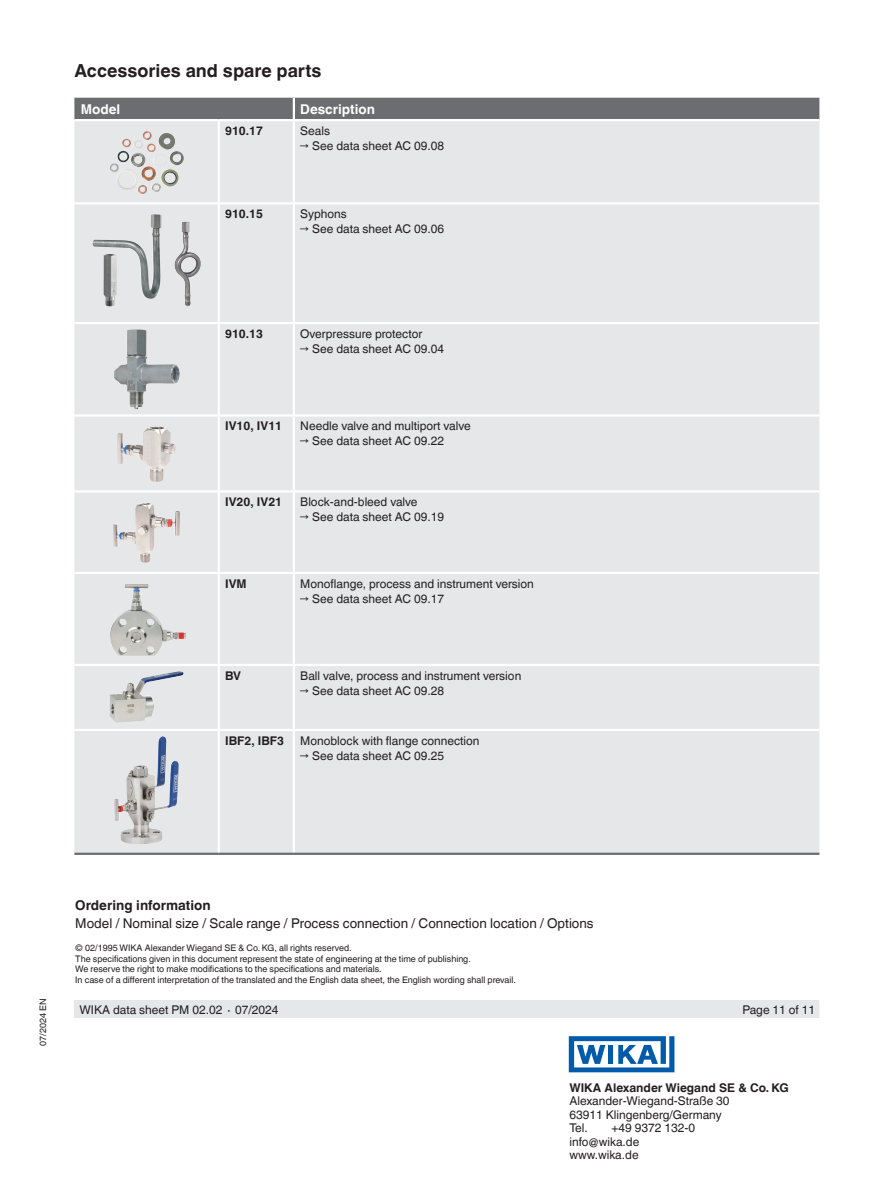
<style>
.page{position:relative;width:893px;height:1188px;background:#fff}
.page>*{position:absolute;margin:0;border:0;box-sizing:border-box;transform-origin:0 0}
.t1{font:700 18px "Helvetica World";color:#231f20}
.t2{font:13.5px "Helvetica World";color:#231f20}
.t3{font:700 13.5px "Helvetica World";color:#231f20}
.t4{font:700 13.5px "Helvetica World";color:#fff}
.t5{font:12px/13.5px "Helvetica World";color:#231f20}
.t6{font:700 12px "Helvetica World";color:#231f20}
.t7{font:9px/10.5px "Helvetica World";color:#231f20}
</style>
<div class="page">
<div style="left:74px;top:1000px;width:745px;height:18px;background:#e6e7e9"></div>
<svg style="left:569px;top:1036px;width:105px;height:36px"></svg>
<div style="left:74px;top:98px;width:745px;height:21px;background:#6c6d70"></div>
<div style="left:74px;top:121px;width:745px;height:732px;background:#e6e7e9"></div>
<hr style="left:218px;top:121px;width:2px;height:81px;background:#fff">
<hr style="left:293px;top:121px;width:2px;height:81px;background:#fff">
<hr style="left:74px;top:202px;width:145px;height:3px;background:#fff">
<hr style="left:219px;top:202px;width:75px;height:3px;background:#fff">
<hr style="left:218px;top:205px;width:2px;height:117px;background:#fff">
<hr style="left:294px;top:202px;width:525px;height:3px;background:#fff">
<hr style="left:293px;top:205px;width:2px;height:117px;background:#fff">
<hr style="left:74px;top:322px;width:145px;height:2px;background:#fff">
<hr style="left:219px;top:322px;width:75px;height:2px;background:#fff">
<hr style="left:218px;top:324px;width:2px;height:90px;background:#fff">
<hr style="left:294px;top:322px;width:525px;height:2px;background:#fff">
<hr style="left:293px;top:324px;width:2px;height:90px;background:#fff">
<hr style="left:74px;top:414px;width:145px;height:3px;background:#fff">
<hr style="left:219px;top:414px;width:75px;height:3px;background:#fff">
<hr style="left:218px;top:417px;width:2px;height:73px;background:#fff">
<hr style="left:294px;top:414px;width:525px;height:3px;background:#fff">
<hr style="left:293px;top:417px;width:2px;height:73px;background:#fff">
<hr style="left:74px;top:490px;width:145px;height:3px;background:#fff">
<hr style="left:219px;top:490px;width:75px;height:3px;background:#fff">
<hr style="left:218px;top:493px;width:2px;height:79px;background:#fff">
<hr style="left:294px;top:490px;width:525px;height:3px;background:#fff">
<hr style="left:293px;top:493px;width:2px;height:79px;background:#fff">
<hr style="left:74px;top:572px;width:145px;height:2px;background:#fff">
<hr style="left:219px;top:572px;width:75px;height:2px;background:#fff">
<hr style="left:218px;top:574px;width:2px;height:90px;background:#fff">
<hr style="left:294px;top:572px;width:525px;height:2px;background:#fff">
<hr style="left:293px;top:574px;width:2px;height:90px;background:#fff">
<hr style="left:74px;top:664px;width:145px;height:2px;background:#fff">
<hr style="left:219px;top:664px;width:75px;height:2px;background:#fff">
<hr style="left:218px;top:666px;width:2px;height:63px;background:#fff">
<hr style="left:294px;top:664px;width:525px;height:2px;background:#fff">
<hr style="left:293px;top:666px;width:2px;height:63px;background:#fff">
<hr style="left:74px;top:729px;width:145px;height:2px;background:#fff">
<hr style="left:219px;top:729px;width:75px;height:2px;background:#fff">
<hr style="left:218px;top:731px;width:2px;height:122px;background:#fff">
<hr style="left:294px;top:729px;width:525px;height:2px;background:#fff">
<hr style="left:293px;top:731px;width:2px;height:122px;background:#fff">
<hr style="left:293px;top:98px;width:2px;height:21px;background:#fff">
<hr style="left:74px;top:853px;width:145px;height:2px;background:#6c6d70">
<hr style="left:219px;top:853px;width:75px;height:2px;background:#6c6d70">
<hr style="left:294px;top:853px;width:525px;height:2px;background:#6c6d70">
<img style="left:109px;top:131px;width:75px;height:42px">
<img style="left:92px;top:214px;width:69px;height:85px">
<img style="left:174px;top:222px;width:27px;height:84px">
<img style="left:103px;top:254px;width:14px;height:52px">
<img style="left:114px;top:329px;width:66px;height:80px">
<img style="left:136px;top:427px;width:21px;height:19px">
<img style="left:128px;top:503px;width:19px;height:29px">
<img style="left:110px;top:584px;width:76px;height:72px">
<img style="left:110px;top:671px;width:74px;height:52px">
<img style="left:115px;top:736px;width:64px;height:108px">
<h1 class="t1" style="left:74px;top:60px;width:248px">Accessories and spare parts</h1>
<p class="t4" style="left:81px;top:101px;width:41px">Model</p>
<p class="t4" style="left:300px;top:101px;width:76px">Description</p>
<p class="t6" style="left:225px;top:124px;width:39px">910.17</p>
<p class="t5" style="left:300px;top:124px;width:31px">Seals</p>
<p class="t5" style="left:300px;top:139px;width:145px">→ See data sheet AC 09.08</p>
<p class="t6" style="left:225px;top:207px;width:39px">910.15</p>
<p class="t5" style="left:300px;top:208px;width:48px">Syphons</p>
<p class="t5" style="left:300px;top:223px;width:145px">→ See data sheet AC 09.06</p>
<p class="t6" style="left:225px;top:327px;width:39px">910.13</p>
<p class="t5" style="left:300px;top:327px;width:124px">Overpressure protector</p>
<p class="t5" style="left:300px;top:342px;width:145px">→ See data sheet AC 09.04</p>
<p class="t6" style="left:225px;top:419px;width:59px">IV10, IV11</p>
<p class="t5" style="left:300px;top:420px;width:172px">Needle valve and multiport valve</p>
<p class="t5" style="left:300px;top:435px;width:145px">→ See data sheet AC 09.22</p>
<p class="t6" style="left:225px;top:495px;width:59px">IV20, IV21</p>
<p class="t5" style="left:300px;top:496px;width:119px">Block-and-bleed valve</p>
<p class="t5" style="left:300px;top:511px;width:145px">→ See data sheet AC 09.19</p>
<p class="t6" style="left:225px;top:577px;width:23px">IVM</p>
<p class="t5" style="left:300px;top:577px;width:235px">Monoflange, process and instrument version</p>
<p class="t5" style="left:300px;top:592px;width:145px">→ See data sheet AC 09.17</p>
<p class="t6" style="left:225px;top:669px;width:17px">BV</p>
<p class="t5" style="left:300px;top:669px;width:223px">Ball valve, process and instrument version</p>
<p class="t5" style="left:300px;top:684px;width:145px">→ See data sheet AC 09.28</p>
<p class="t6" style="left:225px;top:734px;width:60px">IBF2, IBF3</p>
<p class="t5" style="left:300px;top:734px;width:181px">Monoblock with flange connection</p>
<p class="t5" style="left:300px;top:749px;width:145px">→ See data sheet AC 09.25</p>
<p class="t7" style="left:38px;top:1046px;width:49px;rotate:-90deg">07/2024 EN</p>
<p class="t3" style="left:75px;top:897px;width:137px">Ordering information</p>
<p class="t2" style="left:75px;top:915px;width:520px">Model / Nominal size / Scale range / Process connection / Connection location / Options</p>
<p class="t7" style="left:75px;top:943px;width:442px">© 02/1995 WIKA Alexander Wiegand SE &amp; Co. KG, all rights reserved.<br>The specifications given in this document represent the state of engineering at the time of publishing.<br>We reserve the right to make modifications to the specifications and materials.<br>In case of a different interpretation of the translated and the English data sheet, the English wording shall prevail.</p>
<p class="t5" style="left:80px;top:1003px;width:201px">WIKA data sheet PM 02.02 ∙ 07/2024</p>
<p class="t5" style="left:742px;top:1003px;width:74px">Page 11 of 11</p>
<p class="t6" style="left:569px;top:1080px;width:221px">WIKA Alexander Wiegand SE &amp; Co. KG</p>
<p class="t5" style="left:569px;top:1094px;width:162px">Alexander-Wiegand-Straße 30<br>63911 Klingenberg/Germany<br>Tel.</p>
<p class="t5" style="left:569px;top:1121px;width:127px;text-indent:42px">+49 9372 132-0 info@wika.de www.wika.de</p>
</div>
